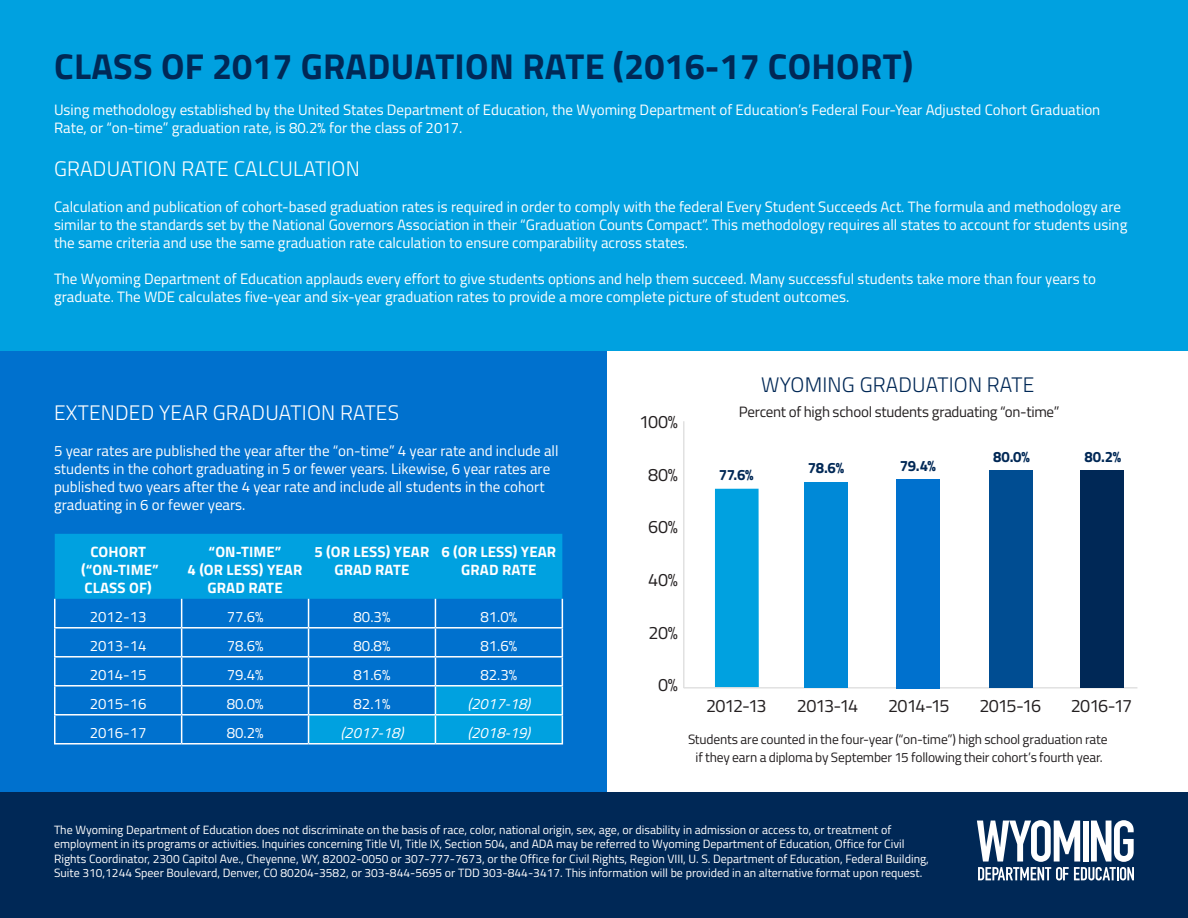
<style>
.page{position:relative;width:1188px;height:918px;background:#fff}
.page>*{position:absolute;margin:0;border:0;box-sizing:border-box;transform-origin:0 0}
.t1{font:700 36px "Titillium Web";letter-spacing:.01em;color:#002856}
.t2{font:300 21px "Titillium Web";letter-spacing:.01em;color:#fff}
.t3{font:300 21px "Titillium Web";letter-spacing:.01em;color:#002856}
.Subhead{font:18px "Titillium Web";letter-spacing:-.05em;color:#231f20}
.t4{font:15px/18px "Titillium Web";color:#fff}
.t5{font:700 15px/18px "Titillium Web";letter-spacing:.01em;color:#fff;text-align:center}
.Subhead-2{font:15px "Titillium Web";letter-spacing:-.02em;color:#231f20}
.t6{font:italic 15px "Titillium Web";color:#fff}
.Subhead-3{font:700 15px "Titillium Web";letter-spacing:-.02em;color:#002856}
.Subhead-4{font:13.5px "Titillium Web";letter-spacing:-.015em;color:#231f20}
.t7{font:12px/14.4px "Titillium Web";color:#fff}
</style>
<div class="page">
<div style="left:0;top:792px;width:1188px;height:126px;background:#002856"></div>
<div style="left:0;top:351px;width:607px;height:441px;background:#0071ce"></div>
<div style="left:0;top:0;width:1188px;height:351px;background:#00a1e0"></div>
<hr style="left:54px;top:599px;width:2px;height:28px;background:#fff">
<hr style="left:54px;top:627px;width:128px;height:2px;background:#fff">
<hr style="left:54px;top:629px;width:2px;height:27px;background:#fff">
<hr style="left:54px;top:656px;width:128px;height:2px;background:#fff">
<hr style="left:54px;top:658px;width:2px;height:27px;background:#fff">
<hr style="left:54px;top:685px;width:128px;height:2px;background:#fff">
<hr style="left:54px;top:687px;width:2px;height:27px;background:#fff">
<hr style="left:54px;top:714px;width:128px;height:2px;background:#fff">
<hr style="left:54px;top:716px;width:2px;height:27px;background:#fff">
<hr style="left:54px;top:743px;width:128px;height:2px;background:#fff">
<hr style="left:182px;top:743px;width:127px;height:2px;background:#fff">
<hr style="left:309px;top:743px;width:126px;height:2px;background:#fff">
<hr style="left:435px;top:743px;width:128px;height:2px;background:#fff">
<svg style="left:55px;top:534px;width:508px;height:210px"></svg>
<hr style="left:309px;top:714px;width:126px;height:2px;background:#fff">
<svg style="left:977px;top:820px;width:157px;height:60px"></svg>
<hr style="left:684px;top:687px;width:453px;height:2px;background:#e1e1e1">
<hr style="left:683px;top:421px;width:2px;height:267px;background:#e1e1e1">
<div style="left:804px;top:482px;width:44px;height:206px;background:#0089d7"></div>
<div style="left:715px;top:489px;width:44px;height:198px;background:#00a1e0"></div>
<div style="left:897px;top:479px;width:43px;height:210px;background:#0071ce"></div>
<div style="left:989px;top:471px;width:44px;height:217px;background:#004d92"></div>
<div style="left:1080px;top:471px;width:44px;height:217px;background:#002856"></div>
<p class="t1" style="left:54px;top:38px;width:860px">CLASS OF 2017 GRADUATION RATE (2016-17 COHORT)</p>
<p class="t4" style="left:54px;top:100px;width:1048px">Using methodology established by the United States Department of Education, the Wyoming Department of Education’s Federal Four-Year Adjusted Cohort Graduation<br>Rate, or “on-time” graduation rate, is 80.2% for the class of 2017.</p>
<p class="t2" style="left:54px;top:153px;width:307px">GRADUATION RATE CALCULATION</p>
<p class="t4" style="left:54px;top:197px;width:1075px">Calculation and publication of cohort-based graduation rates is required in order to comply with the federal Every Student Succeeds Act. The formula and methodology are similar to the standards set by the National Governors Association in their “Graduation Counts Compact”. This methodology requires all states to account for students using the same criteria and use the same graduation rate calculation to ensure comparability across states.</p>
<p class="t4" style="left:54px;top:269px;width:1044px">The Wyoming Department of Education applauds every effort to give students options and help them succeed. Many successful students take more than four years to graduate. The WDE calculates five-year and six-year graduation rates to provide a more complete picture of student outcomes.</p>
<p class="t2" style="left:54px;top:397px;width:346px">EXTENDED YEAR GRADUATION RATES</p>
<p class="t4" style="left:54px;top:441px;width:506px">5 year rates are published the year after the “on-time” 4 year rate and include all students in the cohort graduating in 5 or fewer years. Likewise, 6 year rates are published two years after the 4 year rate and include all students in the cohort graduating in 6 or fewer years.</p>
<p class="t5" style="left:90px;top:542px;width:57px">COHORT</p>
<p class="t5" style="left:81px;top:560px;width:79px;text-align:left">(“ON-TIME”<br>CLASS OF)</p>
<p class="t5" style="left:315px;top:542px;width:116px">5 (OR LESS) YEAR<br>GRAD RATE</p>
<p class="t5" style="left:441px;top:542px;width:116px">6 (OR LESS) YEAR<br>GRAD RATE</p>
<p class="t5" style="left:209px;top:542px;width:74px">“ON-TIME”</p>
<p class="t5" style="left:188px;top:560px;width:116px">4 (OR LESS) YEAR<br>GRAD RATE</p>
<p class="t4" style="left:90px;top:607px;width:58px">2012-13</p>
<p class="t4" style="left:227px;top:607px;width:38px">77.6%</p>
<p class="t4" style="left:354px;top:607px;width:38px">80.3%</p>
<p class="t4" style="left:480px;top:607px;width:38px">81.0%</p>
<p class="t4" style="left:90px;top:636px;width:58px">2013-14</p>
<p class="t4" style="left:227px;top:636px;width:38px">78.6%</p>
<p class="t4" style="left:354px;top:636px;width:38px">80.8%</p>
<p class="t4" style="left:480px;top:636px;width:38px">81.6%</p>
<p class="t4" style="left:90px;top:665px;width:58px">2014-15</p>
<p class="t4" style="left:227px;top:665px;width:38px">79.4%</p>
<p class="t4" style="left:354px;top:665px;width:38px">81.6%</p>
<p class="t4" style="left:480px;top:665px;width:38px">82.3%</p>
<p class="t4" style="left:90px;top:694px;width:58px">2015-16</p>
<p class="t4" style="left:227px;top:694px;width:38px">80.0%</p>
<p class="t4" style="left:354px;top:694px;width:38px">82.1%</p>
<p class="t6" style="left:468px;top:693px;width:64px">(2017-18)</p>
<p class="t4" style="left:90px;top:723px;width:58px">2016-17</p>
<p class="t4" style="left:227px;top:723px;width:38px">80.2%</p>
<p class="t6" style="left:341px;top:722px;width:64px">(2017-18)</p>
<p class="t6" style="left:468px;top:722px;width:64px">(2018-19)</p>
<p class="Subhead" style="left:639px;top:409px;width:40px">100%</p>
<p class="Subhead" style="left:648px;top:461px;width:31px">80%</p>
<p class="Subhead" style="left:648px;top:514px;width:31px">60%</p>
<p class="Subhead" style="left:648px;top:566px;width:31px">40%</p>
<p class="Subhead" style="left:649px;top:619px;width:31px">20%</p>
<p class="t3" style="left:761px;top:370px;width:275px">WYOMING GRADUATION RATE</p>
<p class="Subhead-2" style="left:739px;top:401px;width:322px">Percent of high school students graduating “on-time”</p>
<p class="Subhead-3" style="left:719px;top:464px;width:36px">77.6%</p>
<p class="Subhead-3" style="left:808px;top:456px;width:38px">78.6%</p>
<p class="Subhead-3" style="left:900px;top:454px;width:38px">79.4%</p>
<p class="Subhead-3" style="left:993px;top:445px;width:38px">80.0%</p>
<p class="Subhead-3" style="left:1085px;top:445px;width:38px">80.2%</p>
<p class="Subhead" style="left:658px;top:672px;width:21px">0%</p>
<p class="Subhead" style="left:706px;top:693px;width:62px">2012-13</p>
<p class="Subhead" style="left:797px;top:693px;width:63px">2013-14</p>
<p class="Subhead" style="left:888px;top:693px;width:63px">2014-15</p>
<p class="Subhead" style="left:979px;top:693px;width:63px">2015-16</p>
<p class="Subhead" style="left:1071px;top:693px;width:63px">2016-17</p>
<p class="Subhead-4" style="left:688px;top:730px;width:421px">Students are counted in the four-year (“on-time”) high school graduation rate</p>
<p class="Subhead-4" style="left:696px;top:748px;width:409px">if they earn a diploma by September 15 following their cohort’s fourth year.</p>
<p class="t7" style="left:54px;top:822px;width:876px">The Wyoming Department of Education does not discriminate on the basis of race, color, national origin, sex, age, or disability in admission or access to, or treatment of employment in its programs or activities. Inquiries concerning Title VI, Title IX, Section 504, and ADA may be referred to Wyoming Department of Education, Office for Civil Rights Coordinator, 2300 Capitol Ave., Cheyenne, WY, 82002-0050 or 307-777-7673, or the Office for Civil Rights, Region VIII, U. S. Department of Education, Federal Building, Suite 310,1244 Speer Boulevard, Denver, CO 80204-3582, or 303-844-5695 or TDD 303-844-3417. This information will be provided in an alternative format upon request.</p>
</div>
